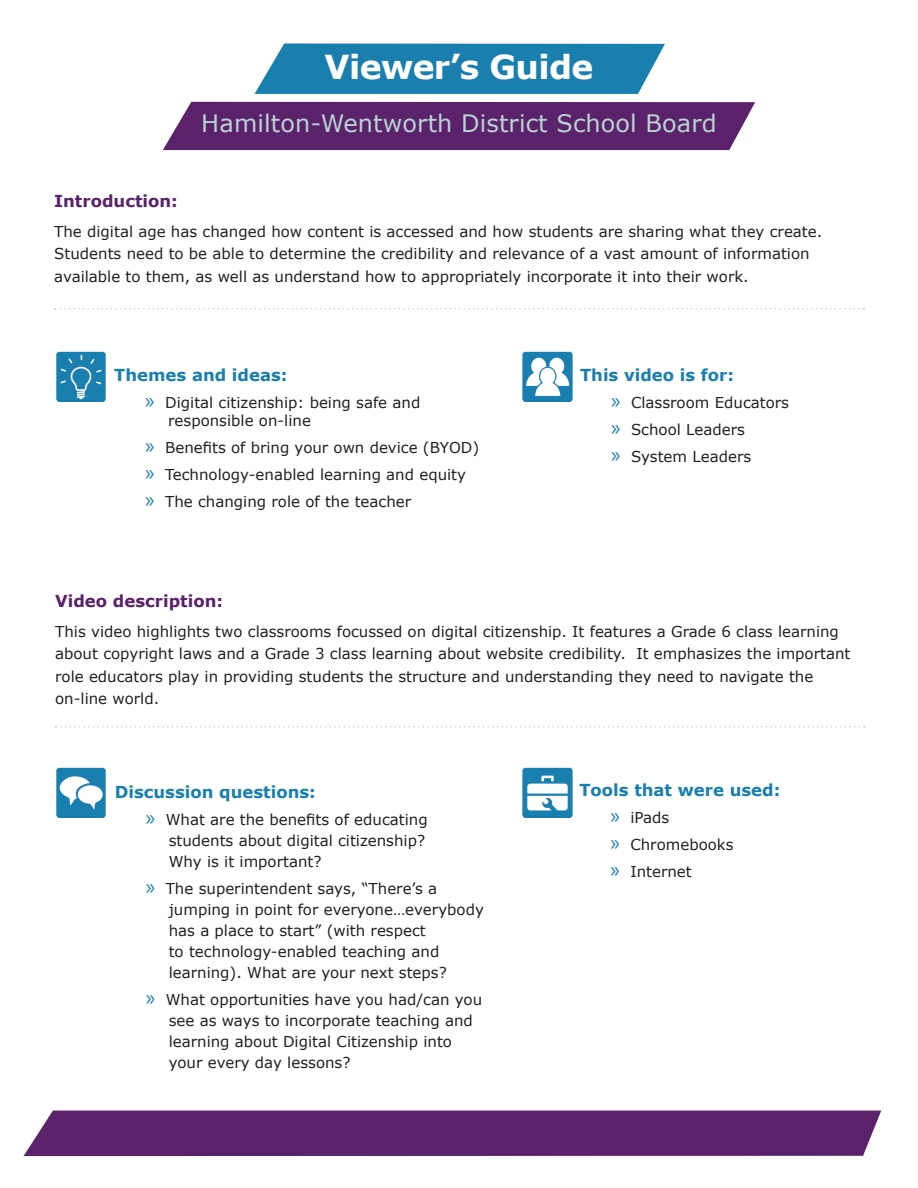
<style>
.page{position:relative;width:918px;height:1188px;background:#fff}
.page>*{position:absolute;margin:0;border:0;box-sizing:border-box;transform-origin:0 0}
.t1{font:700 33px "Verdana";letter-spacing:-.02em;color:#fff}
.t2{font:24px "Verdana";letter-spacing:.005em;color:#b9d3d2}
.SubHeader{font:700 16.5px "Verdana";color:#197faf}
.SubHeader-2{font:700 16.5px "Verdana";color:#5a226a}
.Body_Copy{font:15px/21px "Verdana";color:#231f20}
.s1{font-family:"Myriad Pro";font-size:22.5px;color:#197faf}
</style>
<div class="page">
<div style="left:163px;top:102px;width:592px;height:48px;background:#5a226a"></div>
<svg style="left:255px;top:44px;width:410px;height:50px;background:#2887b4"></svg>
<div style="left:23px;top:1111px;width:858px;height:45px;background:#5a226a"></div>
<svg style="left:55px;top:308px;width:809px;height:2px"></svg>
<svg style="left:55px;top:726px;width:810px;height:2px"></svg>
<img style="left:56px;top:767px;width:50px;height:51px">
<img style="left:522px;top:351px;width:51px;height:51px">
<img style="left:56px;top:351px;width:50px;height:51px">
<img style="left:522px;top:767px;width:51px;height:51px">
<h1 class="t1" style="left:325px;top:44px;width:270px">Viewer’s Guide</h1>
<h2 class="t2" style="left:201px;top:107px;width:517px">Hamilton-Wentworth District School Board</h2>
<p class="SubHeader-2" style="left:54px;top:189px;width:125px">Introduction:</p>
<p class="Body_Copy" style="left:54px;top:220px;width:770px;line-height:22.5px">The digital age has changed how content is accessed and how students are sharing what they create.<br>Students need to be able to determine the credibility and relevance of a vast amount of information available to them, as well as understand how to appropriately incorporate it into their work.</p>
<p class="SubHeader" style="left:114px;top:364px;width:175px">Themes and ideas:</p>
<p class="Body_Copy" style="left:168px;top:394px;width:254px;line-height:18px;text-indent:-23px"><span class="s1">»</span> Digital citizenship: being safe and responsible on-line</p>
<p class="Body_Copy" style="left:145px;top:437px;width:335px"><span class="s1">»</span> Benefits of bring your own device (BYOD)</p>
<p class="Body_Copy" style="left:145px;top:464px;width:322px"><span class="s1">»</span> Technology-enabled learning and equity</p>
<p class="Body_Copy" style="left:145px;top:491px;width:267px"><span class="s1">»</span> The changing role of the teacher</p>
<p class="SubHeader" style="left:580px;top:364px;width:156px">This video is for:</p>
<p class="Body_Copy" style="left:611px;top:392px;width:180px"><span class="s1">»</span> Classroom Educators</p>
<p class="Body_Copy" style="left:611px;top:419px;width:135px"><span class="s1">»</span> School Leaders</p>
<p class="Body_Copy" style="left:611px;top:446px;width:142px"><span class="s1">»</span> System Leaders</p>
<p class="SubHeader-2" style="left:55px;top:589px;width:169px">Video description:</p>
<p class="Body_Copy" style="left:55px;top:620px;width:797px;line-height:22.5px">This video highlights two classrooms focussed on digital citizenship. It features a Grade 6 class learning about copyright laws and a Grade 3 class learning about website credibility. It emphasizes the important role educators play in providing students the structure and understanding they need to navigate the on-line world.</p>
<p class="SubHeader" style="left:115px;top:780px;width:203px">Discussion questions:</p>
<p class="Body_Copy" style="left:169px;top:808px;width:261px;text-indent:-23px"><span class="s1">»</span> What are the benefits of educating students about digital citizenship?<br>Why is it important?</p>
<p class="Body_Copy" style="left:169px;top:877px;width:317px;text-indent:-23px"><span class="s1">»</span> The superintendent says, “There’s a jumping in point for everyone…everybody has a place to start” (with respect<br>to technology-enabled teaching and learning). What are your next steps?</p>
<p class="Body_Copy" style="left:169px;top:988px;width:315px;text-indent:-23px"><span class="s1">»</span> What opportunities have you had/can you see as ways to incorporate teaching and learning about Digital Citizenship into your every day lessons?</p>
<p class="SubHeader" style="left:579px;top:778px;width:203px">Tools that were used:</p>
<p class="Body_Copy" style="left:610px;top:807px;width:60px"><span class="s1">»</span> iPads</p>
<p class="Body_Copy" style="left:610px;top:834px;width:125px"><span class="s1">»</span> Chromebooks</p>
<p class="Body_Copy" style="left:610px;top:861px;width:83px"><span class="s1">»</span> Internet</p>
</div>
